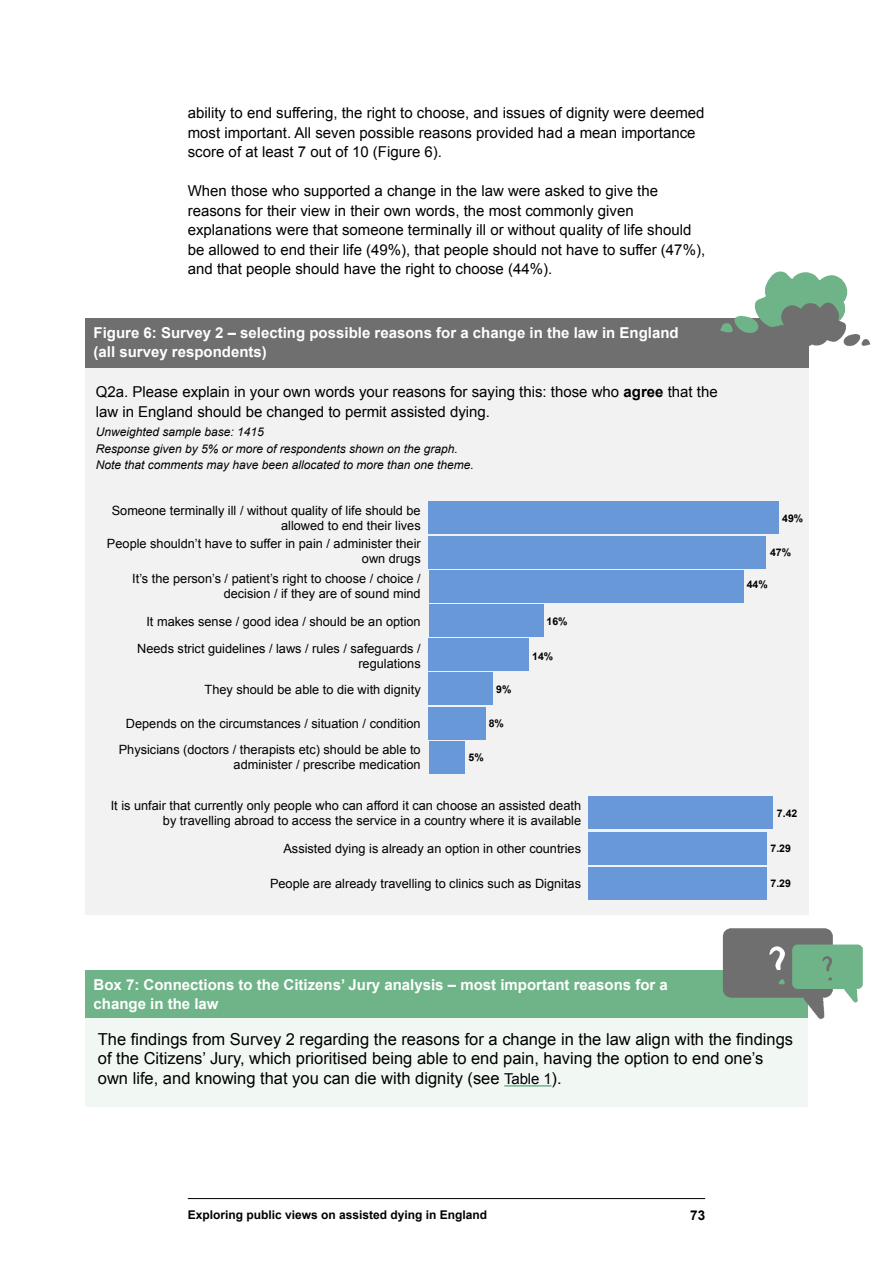
<style>
.page{position:relative;width:893px;height:1263px;background:#fff}
.page>*{position:absolute;margin:0;border:0;box-sizing:border-box;transform-origin:0 0}
.t1{font:16.5px/19.8px "Arial";color:#000}
.t2{font:15px/19.5px "Arial";color:#000}
.t3{font:700 15px/19.5px "Arial";color:#fff}
.t4{font:700 13.5px "Arial";color:#000}
.t5{font:12.75px/15px "Arial";color:#000;text-align:right}
.t6{font:italic 12px/16.5px "Arial";color:#000}
.t7{font:700 12px "Arial";color:#000}
.t8{font:700 10.5px "Arial";color:#000}
.s1{font-weight:700}
.s2{font-size:15px}
</style>
<div class="page">
<hr style="left:188px;top:1198px;width:517px;height:1px;background:#000">
<div style="left:85px;top:991px;width:723px;height:116px;background:#f1f8f3"></div>
<div style="left:85px;top:970px;width:722px;height:48px;background:#6fb488"></div>
<hr style="left:504px;top:1085px;width:48px;height:2px;background:#6fb488">
<img style="left:722px;top:928px;width:111px;height:91px">
<img style="left:792px;top:944px;width:71px;height:59px">
<div style="left:86px;top:349px;width:723px;height:565px;background:#f2f2f2"></div>
<div style="left:85px;top:318px;width:724px;height:49px;background:#706f6f"></div>
<div style="left:429px;top:502px;width:350px;height:32px;background:#6898d8"></div>
<div style="left:429px;top:536px;width:337px;height:32px;background:#6898d8"></div>
<div style="left:429px;top:570px;width:314px;height:32px;background:#6898d8"></div>
<div style="left:429px;top:604px;width:114px;height:32px;background:#6898d8"></div>
<div style="left:429px;top:639px;width:100px;height:32px;background:#6898d8"></div>
<div style="left:429px;top:673px;width:64px;height:32px;background:#6898d8"></div>
<div style="left:429px;top:707px;width:57px;height:32px;background:#6898d8"></div>
<div style="left:429px;top:741px;width:36px;height:32px;background:#6898d8"></div>
<div style="left:588px;top:797px;width:185px;height:32px;background:#6898d8"></div>
<div style="left:588px;top:832px;width:179px;height:32px;background:#6898d8"></div>
<div style="left:588px;top:867px;width:179px;height:32px;background:#6898d8"></div>
<img style="left:720px;top:271px;width:128px;height:62px">
<img style="left:780px;top:299px;width:91px;height:48px">
<p class="t2" style="left:188px;top:103px;width:518px">ability to end suffering, the right to choose, and issues of dignity were deemed most important. All seven possible reasons provided had a mean importance score of at least 7 out of 10 (Figure 6).</p>
<p class="t2" style="left:188px;top:181px;width:519px">When those who supported a change in the law were asked to give the reasons for their view in their own words, the most commonly given explanations were that someone terminally ill or without quality of life should be allowed to end their life (49%), that people should not have to suffer (47%), and that people should have the right to choose (44%).</p>
<p class="t3" style="left:94px;top:323px;width:587px">Figure 6: Survey 2 – selecting possible reasons for a change in the law in England (all survey respondents)</p>
<p class="t2" style="left:96px;top:382px;width:624px">Q2a. Please explain in your own words your reasons for saying this: those who <span class="s1">agree</span> that the law in England should be changed to permit assisted dying.</p>
<p class="t6" style="left:96px;top:424px;width:380px">Unweighted sample base: 1415<br>Response given by 5% or more of respondents shown on the graph.<br>Note that comments may have been allocated to more than one theme.</p>
<p class="t5" style="left:112px;top:503px;width:310px">Someone terminally ill / without quality of life should be allowed to end their lives</p>
<p class="t5" style="left:107px;top:537px;width:315px">People shouldn’t have to suffer in pain / administer their own drugs</p>
<p class="t5" style="left:132px;top:571px;width:290px">It’s the person’s / patient’s right to choose / choice / decision / if they are of sound mind</p>
<p class="t5" style="left:137px;top:608px;width:285px;line-height:26.7px">It makes sense / good idea / should be an option<br>Needs strict guidelines / laws / rules / safeguards /</p>
<p class="t5" style="left:205px;top:650px;width:218px;line-height:26px">regulations<br>They should be able to die with dignity</p>
<p class="t5" style="left:119px;top:711px;width:303px;line-height:26.2px;text-align:center">Depends on the circumstances / situation / condition<br>Physicians (doctors / therapists etc) should be able to</p>
<p class="t5" style="left:234px;top:758px;width:189px">administer / prescribe medication</p>
<p class="t8" style="left:547px;top:615px;width:23px">16%</p>
<p class="t8" style="left:532px;top:649px;width:23px">14%</p>
<p class="t8" style="left:496px;top:682px;width:17px">9%</p>
<p class="t8" style="left:489px;top:717px;width:17px">8%</p>
<p class="t8" style="left:469px;top:750px;width:17px">5%</p>
<p class="t8" style="left:782px;top:511px;width:23px">49%</p>
<p class="t8" style="left:770px;top:546px;width:23px">47%</p>
<p class="t8" style="left:747px;top:577px;width:23px">44%</p>
<p class="t5" style="left:111px;top:799px;width:472px">It is unfair that currently only people who can afford it can choose an assisted death by travelling abroad to access the service in a country where it is available</p>
<p class="t5" style="left:283px;top:841px;width:299px">Assisted dying is already an option in other countries</p>
<p class="t8" style="left:770px;top:842px;width:22px">7.29</p>
<p class="t5" style="left:270px;top:876px;width:313px">People are already travelling to clinics such as Dignitas</p>
<p class="t8" style="left:770px;top:877px;width:22px">7.29</p>
<p class="t8" style="left:777px;top:806px;width:22px">7.42</p>
<p class="t3" style="left:94px;top:975px;width:576px">Box 7: Connections to the Citizens’ Jury analysis – most important reasons for a change in the law</p>
<p class="t1" style="left:98px;top:1029px;width:697px">The findings from Survey 2 regarding the reasons for a change in the law align with the findings of the Citizens’ Jury, which prioritised being able to end pain, having the option to end one’s own life, and knowing that you can die with dignity (see <span class="s2">Table 1</span>).</p>
<p class="t7" style="left:188px;top:1206px;width:301px">Exploring public views on assisted dying in England</p>
<p class="t4" style="left:690px;top:1206px;width:17px">73</p>
</div>
